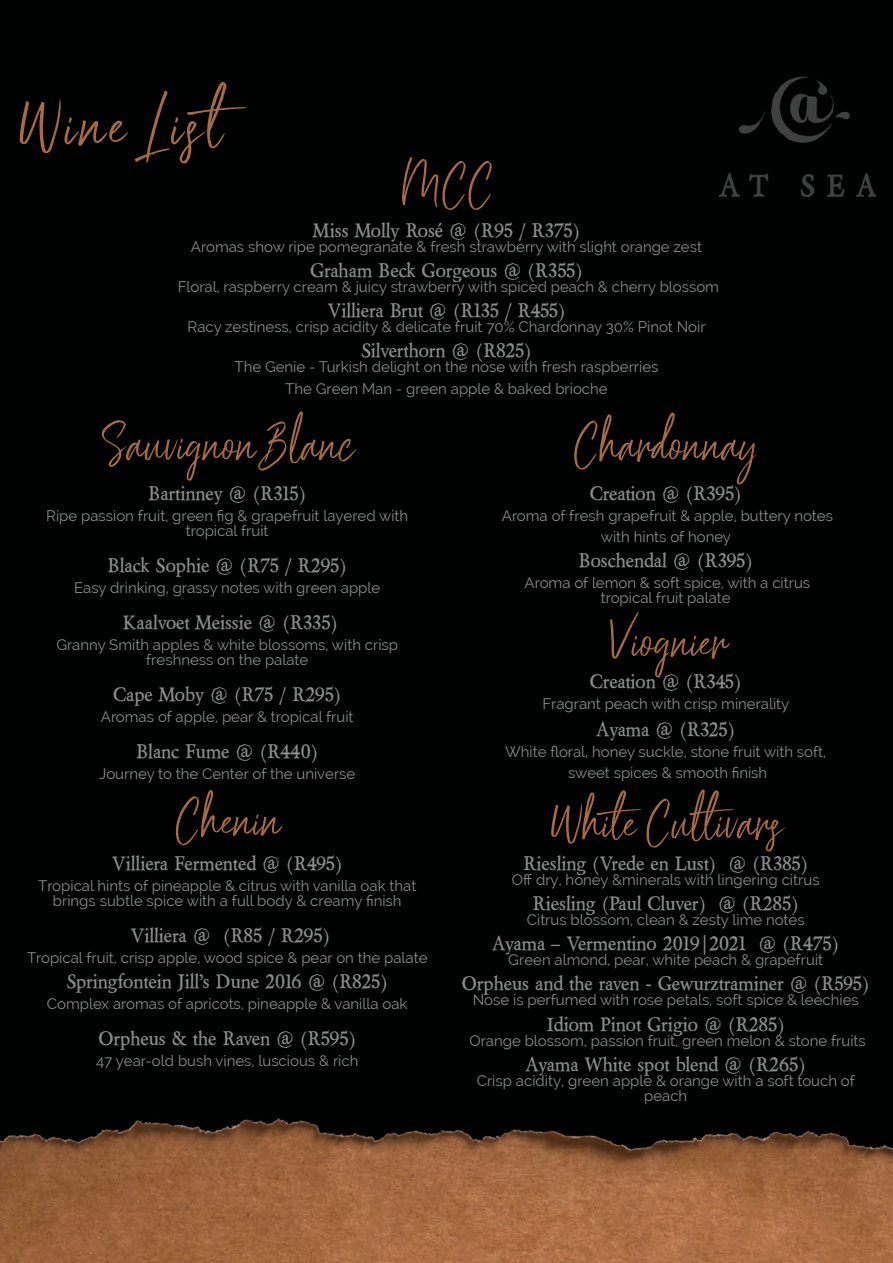
<style>
.page{position:relative;width:893px;height:1263px;background:#fff}
.page>*{position:absolute;margin:0;border:0;box-sizing:border-box;transform-origin:0 0}
.t1{font:72px "Scriptyca";letter-spacing:.05em;color:#a86b43}
.t2{font:54px "Scriptyca";color:#a86b43}
.t3{font:700 21px "Berylium";color:#8d8b8b}
.t4{font:15px/15px "Raleway";color:#8d8b8b;text-align:center}
</style>
<div class="page">
<img style="left:0;top:0;width:893px;height:1263px">
<img style="left:719px;top:77px;width:157px;height:120px">
<h1 class="t1" style="left:17px;top:67px;width:249px">Wine List</h1>
<h2 class="t2" style="left:400px;top:142px;width:94px">MCC</h2>
<h3 class="t3" style="left:313px;top:217px;width:269px">Miss Molly Rosé @ (R95 / R375)</h3>
<p class="t4" style="left:191px;top:239px;width:512px">Aromas show ripe pomegranate &amp; fresh strawberry with slight orange zest</p>
<h3 class="t3" style="left:310px;top:258px;width:274px">Graham Beck Gorgeous @ (R355)</h3>
<p class="t4" style="left:178px;top:279px;width:543px">Floral, raspberry cream &amp; juicy strawberry with spiced peach &amp; cherry blossom</p>
<h3 class="t3" style="left:327px;top:298px;width:240px">Villiera Brut @ (R135 / R455)</h3>
<p class="t4" style="left:188px;top:319px;width:519px">Racy zestiness, crisp acidity &amp; delicate fruit 70% Chardonnay 30% Pinot Noir</p>
<h3 class="t3" style="left:361px;top:338px;width:172px">Silverthorn @ (R825)</h3>
<p class="t4" style="left:234px;top:356px;width:426px;line-height:21.6px">The Genie - Turkish delight on the nose with fresh raspberries<br>The Green Man - green apple &amp; baked brioche</p>
<h2 class="t2" style="left:101px;top:401px;width:254px">Sauvignon Blanc</h2>
<h3 class="t3" style="left:148px;top:481px;width:159px">Bartinney @ (R315)</h3>
<p class="t4" style="left:46px;top:508px;width:364px">Ripe passion fruit, green fig &amp; grapefruit layered with tropical fruit</p>
<h3 class="t3" style="left:108px;top:553px;width:241px">Black Sophie @ (R75 / R295)</h3>
<p class="t4" style="left:74px;top:580px;width:308px">Easy drinking, grassy notes with green apple</p>
<h3 class="t3" style="left:123px;top:610px;width:217px">Kaalvoet Meissie @ (R335)</h3>
<p class="t4" style="left:56px;top:637px;width:343px">Granny Smith apples &amp; white blossoms, with crisp freshness on the palate</p>
<h3 class="t3" style="left:113px;top:682px;width:230px">Cape Moby @ (R75 / R295)</h3>
<p class="t4" style="left:101px;top:709px;width:254px">Aromas of apple, pear &amp; tropical fruit</p>
<h3 class="t3" style="left:136px;top:739px;width:184px">Blanc Fume @ (R440)</h3>
<p class="t4" style="left:99px;top:766px;width:258px">Journey to the Center of the universe</p>
<h2 class="t2" style="left:174px;top:777px;width:108px">Chenin</h2>
<h3 class="t3" style="left:112px;top:850px;width:232px">Villiera Fermented @ (R495)</h3>
<p class="t4" style="left:38px;top:878px;width:380px">Tropical hints of pineapple &amp; citrus with vanilla oak that brings subtle spice with a full body &amp; creamy finish</p>
<h3 class="t3" style="left:130px;top:922px;width:201px">Villiera @ (R85 / R295)</h3>
<p class="t4" style="left:27px;top:950px;width:402px">Tropical fruit, crisp apple, wood spice &amp; pear on the palate</p>
<h3 class="t3" style="left:67px;top:968px;width:323px">Springfontein Jill’s Dune 2016 @ (R825)</h3>
<p class="t4" style="left:47px;top:996px;width:362px">Complex aromas of apricots, pineapple &amp; vanilla oak</p>
<h3 class="t3" style="left:98px;top:1025px;width:259px">Orpheus &amp; the Raven @ (R595)</h3>
<p class="t4" style="left:96px;top:1053px;width:264px">47 year-old bush vines, luscious &amp; rich</p>
<h2 class="t2" style="left:572px;top:401px;width:188px">Chardonnay</h2>
<h3 class="t3" style="left:590px;top:481px;width:153px">Creation @ (R395)</h3>
<p class="t4" style="left:502px;top:505px;width:333px;line-height:21px">Aroma of fresh grapefruit &amp; apple, buttery notes with hints of honey</p>
<h3 class="t3" style="left:579px;top:548px;width:176px">Boschendal @ (R395)</h3>
<p class="t4" style="left:525px;top:575px;width:287px">Aroma of lemon &amp; soft spice, with a citrus tropical fruit palate</p>
<h2 class="t2" style="left:605px;top:598px;width:123px">Viognier</h2>
<h3 class="t3" style="left:590px;top:669px;width:153px">Creation @ (R345)</h3>
<p class="t4" style="left:542px;top:697px;width:248px">Fragrant peach with crisp minerality</p>
<h3 class="t3" style="left:596px;top:717px;width:140px">Ayama @ (R325)</h3>
<p class="t4" style="left:505px;top:742px;width:323px;line-height:21px">White floral, honey suckle, stone fruit with soft, sweet spices &amp; smooth finish</p>
<h2 class="t2" style="left:549px;top:779px;width:235px">White Cultivars</h2>
<h3 class="t3" style="left:523px;top:850px;width:287px">Riesling (Vrede en Lust) @ (R385)</h3>
<p class="t4" style="left:512px;top:872px;width:309px">Off dry, honey &amp;minerals with lingering citrus</p>
<h3 class="t3" style="left:533px;top:890px;width:268px">Riesling (Paul Cluver) @ (R285)</h3>
<p class="t4" style="left:527px;top:912px;width:279px">Citrus blossom, clean &amp; zesty lime notes</p>
<h3 class="t3" style="left:492px;top:931px;width:349px">Ayama – Vermentino 2019|2021 @ (R475)</h3>
<p class="t4" style="left:508px;top:952px;width:316px">Green almond, pear, white peach &amp; grapefruit</p>
<h3 class="t3" style="left:462px;top:971px;width:409px">Orpheus and the raven - Gewurztraminer @ (R595)</h3>
<p class="t4" style="left:473px;top:992px;width:388px">Nose is perfumed with rose petals, soft spice &amp; leechies</p>
<h3 class="t3" style="left:547px;top:1011px;width:240px">Idiom Pinot Grigio @ (R285)</h3>
<p class="t4" style="left:469px;top:1033px;width:398px">Orange blossom, passion fruit, green melon &amp; stone fruits</p>
<h3 class="t3" style="left:526px;top:1051px;width:282px">Ayama White spot blend @ (R265)</h3>
<p class="t4" style="left:477px;top:1073px;width:380px">Crisp acidity, green apple &amp; orange with a soft touch of peach</p>
</div>
